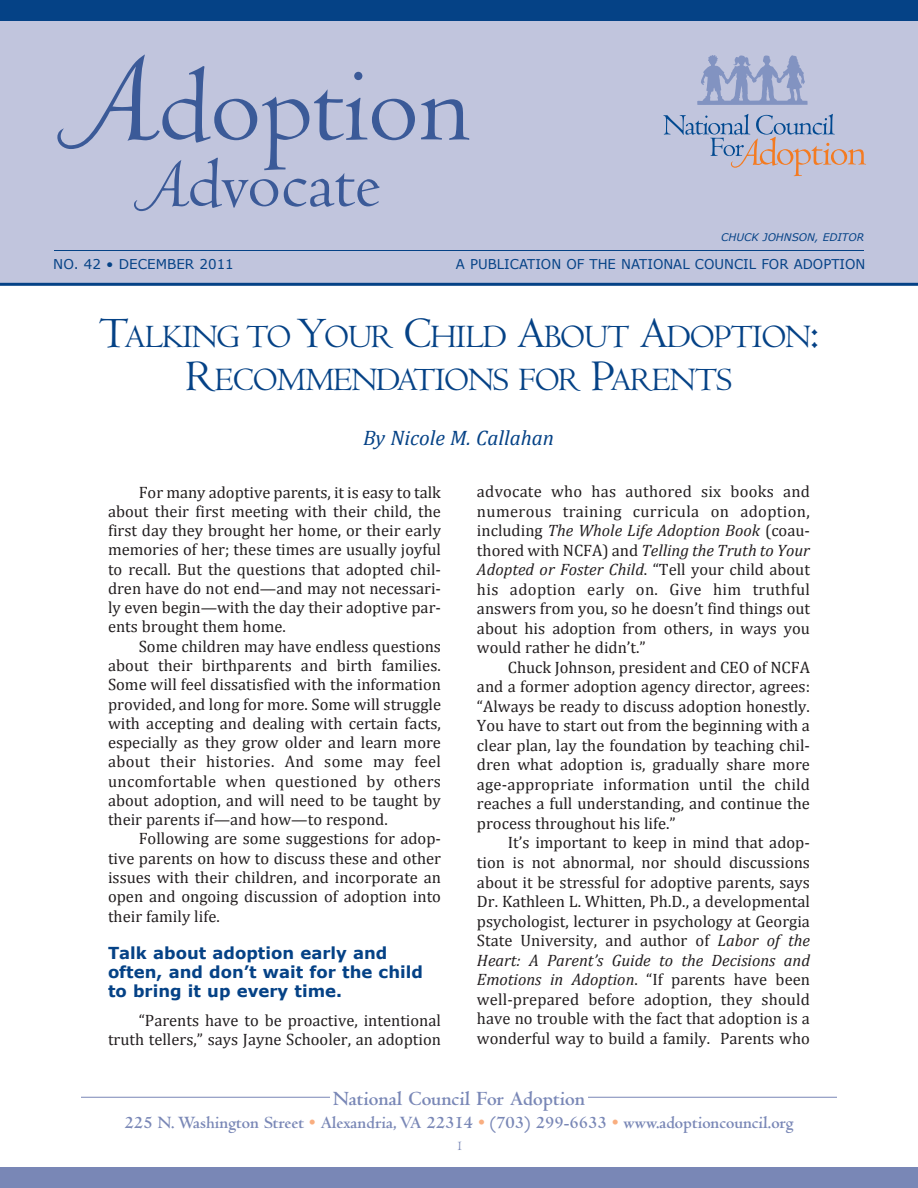
<style>
.page{position:relative;width:918px;height:1188px;background:#fff}
.page>*{position:absolute;margin:0;border:0;box-sizing:border-box;transform-origin:0 0}
.t1{font:109.5px "Centaur";letter-spacing:-.005em;color:#3b5a98}
.t2{font:72px "Centaur";letter-spacing:-.005em;color:#3b5a98}
.t3{font:33.75px/43.5px "Centaur";letter-spacing:-.035em;color:#054286;text-align:center}
.t4{font:700 21px "Centaur";color:#7987b6}
.t5{font:italic 21px "Cambria";color:#054286}
.t6{font:700 18px "Centaur";color:#7987b6}
.t7{font:16.5px/19.5px "Cambria";color:#231f20;text-align:justify}
.t8{font:700 16.5px/19.2px "Verdana";color:#054286}
.t9{font:13.5px "Verdana";color:#054286}
.t10{font:13.5px "Centaur";color:#7987b6}
.t11{font:italic 10.5px "Verdana";color:#054286}
.s1{font-family:"Centaur MT Swash Capitals";font-size:133.5px}
.s2{font-family:"Centaur MT Swash Capitals";font-size:72.3px}
.s3{font-size:45px}
.s4{font-style:italic}
.s5{color:#f9ae80}
</style>
<div class="page">
<div style="left:0;top:1168px;width:918px;height:20px;background:#7987b6"></div>
<hr style="left:81px;top:1097px;width:249px;height:1px;background:#7987b6">
<hr style="left:588px;top:1097px;width:249px;height:1px;background:#7987b6">
<div style="left:0;top:0;width:918px;height:284px;background:#c1c5dd"></div>
<svg style="left:663px;top:114px;width:203px;height:62px"></svg>
<svg style="left:697px;top:55px;width:111px;height:50px"></svg>
<hr style="left:0;top:283px;width:918px;height:3px;background:#054286">
<div style="left:0;top:0;width:918px;height:20px;background:#054286"></div>
<hr style="left:54px;top:250px;width:810px;height:1px;background:#054286">
<h1 class="t1" style="left:78px;top:66px;width:394px"><span class="s1">A</span>doption</h1>
<h2 class="t2" style="left:145px;top:158px;width:237px"><span class="s2">A</span>dvocate</h2>
<p class="t11" style="left:721px;top:230px;width:144px">CHUCK JOHNSON, EDITOR</p>
<p class="t9" style="left:53px;top:256px;width:182px">NO. 42 • DECEMBER 2011</p>
<p class="t9" style="left:456px;top:256px;width:411px">A PUBLICATION OF THE NATIONAL COUNCIL FOR ADOPTION</p>
<h3 class="t3" style="left:99px;top:318px;width:722px"><span class="s3">T</span>ALKING TO <span class="s3">Y</span>OUR <span class="s3">C</span>HILD <span class="s3">A</span>BOUT <span class="s3">A</span>DOPTION<span class="s3">:<br>R</span>ECOMMENDATIONS FOR <span class="s3">P</span>ARENTS</h3>
<p class="t5" style="left:363px;top:425px;width:193px">By Nicole M. Callahan</p>
<p class="t7" style="left:108px;top:482px;width:335px;text-indent:31px">For many adoptive parents, it is easy to talk about their first meeting with their child, the first day they brought her home, or their early memories of her; these times are usually joyful to recall. But the questions that adopted chil&shy;dren have do not end—and may not necessari&shy;ly even begin—with the day their adoptive par&shy;ents brought them home.</p>
<p class="t7" style="left:108px;top:636px;width:335px;text-indent:31px">Some children may have endless questions about their birthparents and birth families.<br>Some will feel dissatisfied with the information provided, and long for more. Some will struggle with accepting and dealing with certain facts, especially as they grow older and learn more about their histories. And some may feel uncomfortable when questioned by others about adoption, and will need to be taught by their parents if—and how—to respond.</p>
<p class="t7" style="left:108px;top:829px;width:335px;text-indent:31px">Following are some suggestions for adop&shy;tive parents on how to discuss these and other issues with their children, and incorporate an open and ongoing discussion of adoption into their family life.</p>
<p class="t8" style="left:108px;top:943px;width:316px">Talk about adoption early and often, and don’t wait for the child to bring it up every time.</p>
<p class="t7" style="left:108px;top:1010px;width:335px;text-align:right">“Parents have to be proactive, intentional truth tellers,” says Jayne Schooler, an adoption</p>
<p class="t7" style="left:477px;top:482px;width:335px">advocate who has authored six books and numerous training curricula on adoption, including <span class="s4">The Whole Life Adoption Book</span> (coau&shy;thored with NCFA) and <span class="s4">Telling the Truth to Your Adopted or Foster Child</span>. “Tell your child about his adoption early on. Give him truthful answers from you, so he doesn’t find things out about his adoption from others, in ways you would rather he didn’t.”</p>
<p class="t7" style="left:477px;top:657px;width:335px;text-indent:31px">Chuck Johnson, president and CEO of NCFA and a former adoption agency director, agrees: “Always be ready to discuss adoption honestly.<br>You have to start out from the beginning with a clear plan, lay the foundation by teaching chil&shy;dren what adoption is, gradually share more age-appropriate information until the child reaches a full understanding, and continue the process throughout his life.”</p>
<p class="t7" style="left:477px;top:833px;width:335px;text-indent:31px">It’s important to keep in mind that adop&shy;tion is not abnormal, nor should discussions about it be stressful for adoptive parents, says Dr. Kathleen L. Whitten, Ph.D., a developmental psychologist, lecturer in psychology at Georgia State University, and author of <span class="s4">Labor of the Heart: A Parent’s Guide to the Decisions and Emotions in Adoption</span>. “If parents have been well-prepared before adoption, they should have no trouble with the fact that adoption is a wonderful way to build a family. Parents who</p>
<p class="t4" style="left:333px;top:1091px;width:254px">National Council For Adoption</p>
<p class="t6" style="left:125px;top:1116px;width:670px">225 N. Washington Street <span class="s5">•</span> Alexandria, VA 22314 <span class="s5">•</span> (703) 299-6633 <span class="s5">•</span> www.adoptioncouncil.org</p>
<p class="t10" style="left:456px;top:1141px;width:8px">1</p>
</div>
